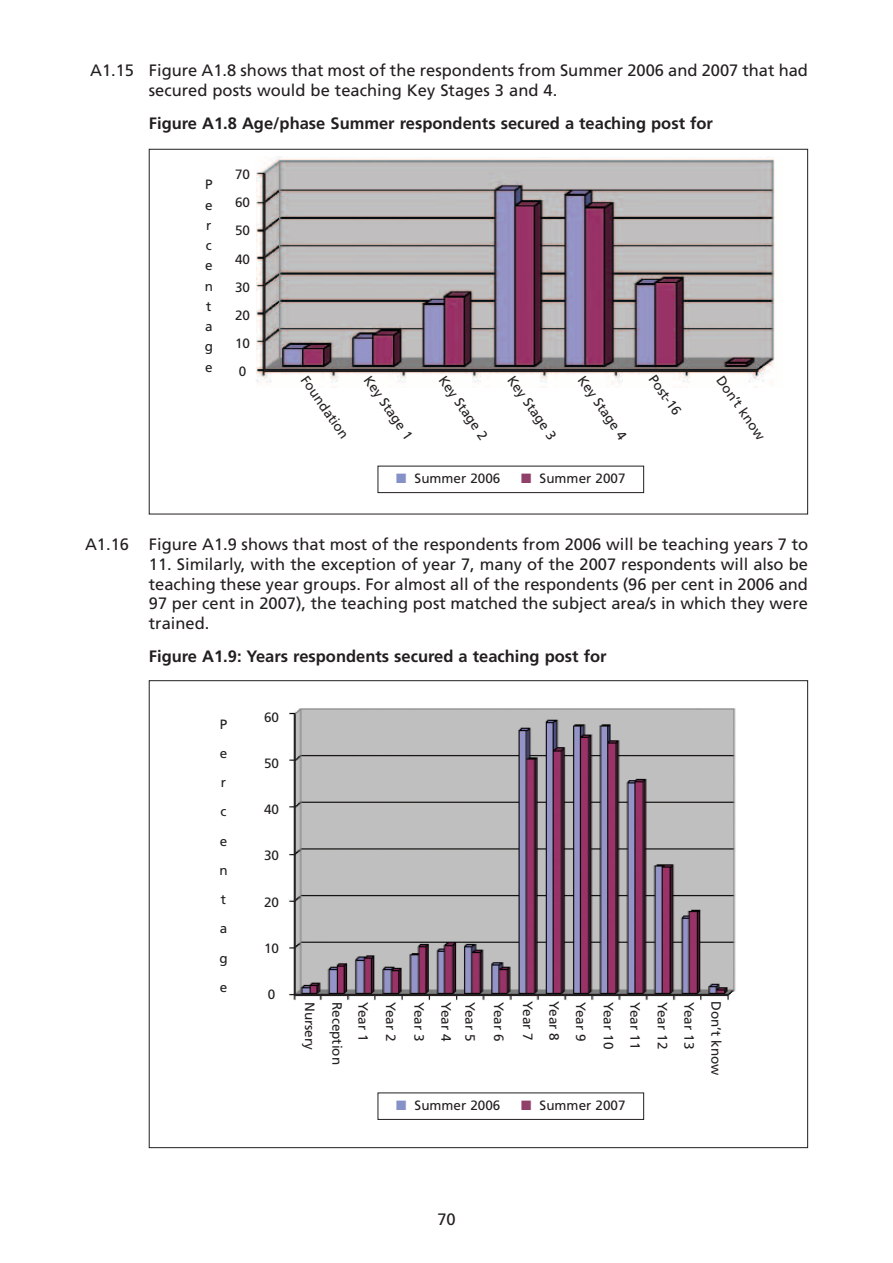
<style>
.page{position:relative;width:893px;height:1263px;background:#fff}
.page>*{position:absolute;margin:0;border:0;box-sizing:border-box;transform-origin:0 0}
.t1{font:16.5px/19.8px "Frutiger";color:#231f20}
.t2{font:700 16.5px "Frutiger";color:#231f20}
.t3{font:13.5px/20.2px "Frutiger";color:#231f20;text-align:justify}
.s1{color:#8692c7}
.s2{color:#914069}
</style>
<div class="page">
<img style="left:256px;top:157px;width:519px;height:230px">
<div style="left:378px;top:466px;width:266px;height:27px;border:1px solid #231f20"></div>
<img style="left:289px;top:708px;width:447px;height:293px">
<div style="left:378px;top:1093px;width:266px;height:27px;border:1px solid #231f20"></div>
<hr style="left:264px;top:173px;width:1px;height:199px;background:#231f20">
<hr style="left:264px;top:370px;width:494px;height:2px;background:#231f20">
<hr style="left:294px;top:714px;width:2px;height:282px;background:#231f20">
<hr style="left:294px;top:994px;width:434px;height:2px;background:#231f20">
<p class="t1" style="left:149px;top:62px;width:661px;text-indent:-59px">A1.15 Figure A1.8 shows that most of the respondents from Summer 2006 and 2007 that had secured posts would be teaching Key Stages 3 and 4.</p>
<p class="t2" style="left:149px;top:116px;width:566px">Figure A1.8 Age/phase Summer respondents secured a teaching post for</p>
<p class="t3" style="left:205px;top:176px;width:10px">P e r c e n t a g e</p>
<p class="t3" style="left:235px;top:161px;width:17px;line-height:28.2px">70<br>60<br>50<br>40<br>30<br>20<br>10<br>0</p>
<p class="t3" style="left:311px;top:372px;width:74px;rotate:55deg">Foundation</p>
<p class="t3" style="left:374px;top:372px;width:76px;rotate:55deg">Key Stage 1</p>
<p class="t3" style="left:449px;top:372px;width:76px;rotate:55deg">Key Stage 2</p>
<p class="t3" style="left:518px;top:372px;width:76px;rotate:55deg">Key Stage 3</p>
<p class="t3" style="left:588px;top:372px;width:76px;rotate:55deg">Key Stage 4</p>
<p class="t3" style="left:659px;top:371px;width:47px;rotate:55deg">Post-16</p>
<p class="t3" style="left:727px;top:372px;width:76px;rotate:55deg">Don’t know</p>
<p class="t3" style="left:396px;top:469px;width:106px"><span class="s1">■</span> Summer 2006</p>
<p class="t3" style="left:521px;top:469px;width:106px"><span class="s2">■</span> Summer 2007</p>
<p class="t1" style="left:85px;top:536px;width:724px">A1.16 Figure A1.9 shows that most of the respondents from 2006 will be teaching years 7 to</p>
<p class="t1" style="left:149px;top:555px;width:661px;text-align:justify">11. Similarly, with the exception of year 7, many of the 2007 respondents will also be teaching these year groups. For almost all of the respondents (96 per cent in 2006 and 97 per cent in 2007), the teaching post matched the subject area/s in which they were trained.</p>
<p class="t2" style="left:149px;top:649px;width:459px">Figure A1.9: Years respondents secured a teaching post for</p>
<p class="t3" style="left:219px;top:710px;width:10px;line-height:29.2px">P e r c e n t a g e</p>
<p class="t3" style="left:264px;top:708px;width:17px">60</p>
<p class="t3" style="left:264px;top:754px;width:17px">50</p>
<p class="t3" style="left:264px;top:801px;width:17px">40</p>
<p class="t3" style="left:264px;top:847px;width:17px">30</p>
<p class="t3" style="left:264px;top:893px;width:17px">20</p>
<p class="t3" style="left:264px;top:939px;width:17px">10</p>
<p class="t3" style="left:268px;top:985px;width:9px">0</p>
<p class="t3" style="left:319px;top:1002px;width:49px;rotate:90deg">Nursery</p>
<p class="t3" style="left:346px;top:1002px;width:64px;rotate:90deg">Reception</p>
<p class="t3" style="left:372px;top:1002px;width:41px;rotate:90deg">Year 1</p>
<p class="t3" style="left:400px;top:1002px;width:41px;rotate:90deg">Year 2</p>
<p class="t3" style="left:428px;top:1002px;width:41px;rotate:90deg">Year 3</p>
<p class="t3" style="left:455px;top:1002px;width:41px;rotate:90deg">Year 4</p>
<p class="t3" style="left:479px;top:1002px;width:41px;rotate:90deg">Year 5</p>
<p class="t3" style="left:508px;top:1002px;width:41px;rotate:90deg">Year 6</p>
<p class="t3" style="left:537px;top:1001px;width:41px;rotate:90deg">Year 7</p>
<p class="t3" style="left:563px;top:1001px;width:41px;rotate:90deg">Year 8</p>
<p class="t3" style="left:590px;top:1002px;width:41px;rotate:90deg">Year 9</p>
<p class="t3" style="left:618px;top:1002px;width:49px;rotate:90deg">Year 10</p>
<p class="t3" style="left:644px;top:1002px;width:49px;rotate:90deg">Year 11</p>
<p class="t3" style="left:672px;top:1002px;width:49px;rotate:90deg">Year 12</p>
<p class="t3" style="left:698px;top:1002px;width:49px;rotate:90deg">Year 13</p>
<p class="t3" style="left:725px;top:1001px;width:76px;rotate:90deg">Don’t know</p>
<p class="t3" style="left:396px;top:1096px;width:106px"><span class="s1">■</span> Summer 2006</p>
<p class="t3" style="left:521px;top:1096px;width:106px"><span class="s2">■</span> Summer 2007</p>
<p class="t1" style="left:437px;top:1211px;width:20px">70</p>
</div>
